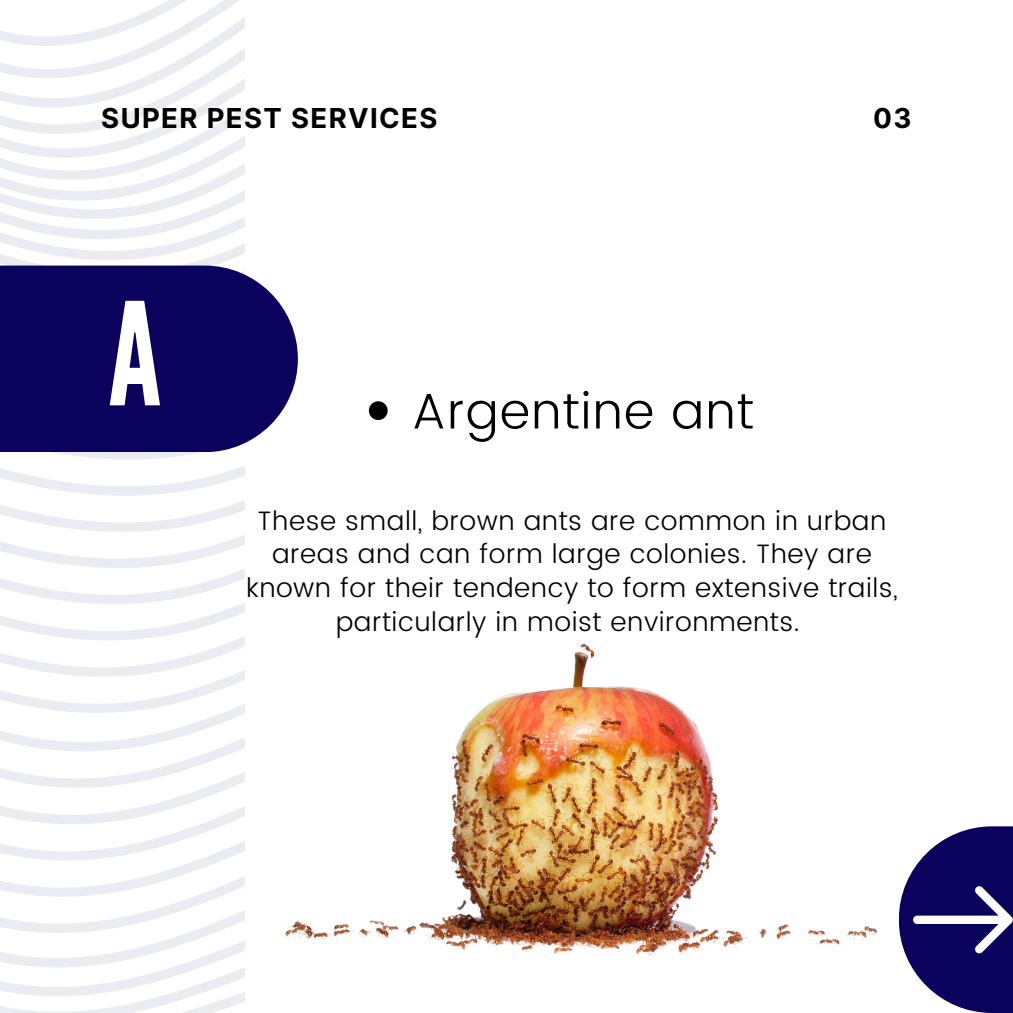
<style>
.page{position:relative;width:1013px;height:1013px;background:#fff}
.page>*{position:absolute;margin:0;border:0;box-sizing:border-box;transform-origin:0 0}
.t1{font:142.12px "League Gothic";color:#fff}
.t2{font:300 50px "Poppins";letter-spacing:.02em;color:#000}
.t3{font:700 27.5px "Inter";letter-spacing:.05em;color:#000}
.t4{font:300 26.62px/33.8px "Poppins";letter-spacing:.02em;color:#000;text-align:center}
</style>
<div class="page">
<svg style="left:0;top:0;width:245px;height:1012px"></svg>
<div style="left:0;top:265px;width:298px;height:187px;background:#0a025d"></div>
<div style="left:898px;top:826px;width:114px;height:186px;background:#0a025d"></div>
<svg style="left:930px;top:886px;width:82px;height:67px"></svg>
<img style="left:232px;top:583px;width:698px;height:429px">
<svg style="left:369px;top:401px;width:18px;height:19px"></svg>
<p class="t3" style="left:101px;top:98px;width:337px">SUPER PEST SERVICES</p>
<p class="t3" style="left:873px;top:98px;width:40px">03</p>
<h1 class="t1" style="left:108px;top:270px;width:55px">A</h1>
<h2 class="t2" style="left:412px;top:375px;width:343px">Argentine ant</h2>
<p class="t4" style="left:246px;top:504px;width:653px">These small, brown ants are common in urban areas and can form large colonies. They are known for their tendency to form extensive trails, particularly in moist environments.</p>
</div>
